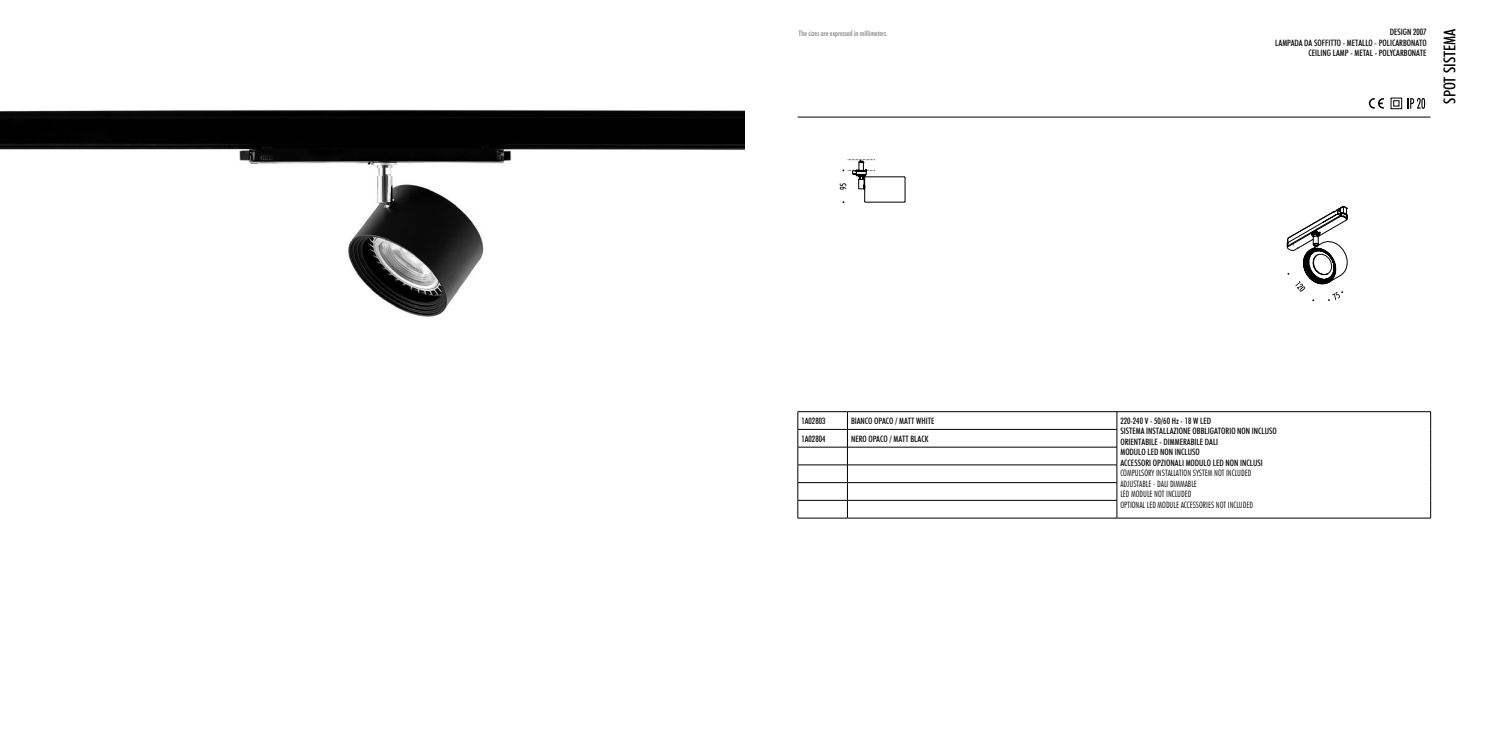
<style>
.page{position:relative;width:1489px;height:745px;background:#fff}
.page>*{position:absolute;margin:0;border:0;box-sizing:border-box;transform-origin:0 0}
.t1{font:500 condensed 16.25px "Futura BT";color:#000}
.t2{font:500 condensed 8.75px/10.5px "Futura BT";color:#000;text-align:right}
.t3{font:300 condensed 8.75px/10.5px "Futura BT";color:#000}
.t4{font:500 condensed 7.5px "Futura BT";color:#808080}
</style>
<div class="page">
<hr style="left:797px;top:117px;width:633px;height:1px;background:#000">
<svg style="left:1368px;top:98px;width:15px;height:11px"></svg>
<svg style="left:1390px;top:97px;width:34px;height:12px"></svg>
<svg style="left:839px;top:159px;width:66px;height:44px"></svg>
<svg style="left:1286px;top:206px;width:61px;height:95px"></svg>
<hr style="left:797px;top:411px;width:50px;height:1px;background:#000">
<hr style="left:847px;top:411px;width:269px;height:1px;background:#000">
<hr style="left:797px;top:429px;width:50px;height:1px;background:#000">
<hr style="left:847px;top:429px;width:269px;height:1px;background:#000">
<hr style="left:797px;top:517px;width:50px;height:1px;background:#000">
<hr style="left:847px;top:517px;width:269px;height:1px;background:#000">
<hr style="left:797px;top:446px;width:50px;height:1px;background:#000">
<hr style="left:847px;top:446px;width:269px;height:1px;background:#000">
<hr style="left:797px;top:464px;width:50px;height:1px;background:#000">
<hr style="left:847px;top:464px;width:269px;height:1px;background:#000">
<hr style="left:797px;top:482px;width:50px;height:1px;background:#000">
<hr style="left:847px;top:482px;width:269px;height:1px;background:#000">
<hr style="left:797px;top:500px;width:50px;height:1px;background:#000">
<svg style="left:797px;top:411px;width:1px;height:106px"></svg>
<hr style="left:847px;top:500px;width:269px;height:1px;background:#000">
<svg style="left:847px;top:411px;width:1px;height:106px"></svg>
<hr style="left:1116px;top:411px;width:314px;height:1px;background:#000">
<svg style="left:1116px;top:411px;width:1px;height:106px"></svg>
<svg style="left:1430px;top:411px;width:1px;height:106px"></svg>
<hr style="left:1116px;top:517px;width:314px;height:1px;background:#000">
<img style="left:0;top:109px;width:744px;height:208px">
<p class="t4" style="left:798px;top:28px;width:90px">The sizes are expressed in millimeters.</p>
<p class="t2" style="left:1275px;top:27px;width:153px">DESIGN 2007<br>LAMPADA DA SOFFITTO - METALLO - POLICARBONATO<br>CEILING LAMP - METAL - POLYCARBONATE</p>
<h1 class="t1" style="left:1439px;top:104px;width:77px;rotate:-90deg">SPOT SISTEMA</h1>
<p class="t2" style="left:801px;top:415px;width:26px">1A02803</p>
<p class="t2" style="left:851px;top:415px;width:85px">BIANCO OPACO / MATT WHITE</p>
<p class="t2" style="left:1120px;top:415px;width:158px;text-align:left">220-240 V - 50/60 Hz - 18 W LED<br>SISTEMA INSTALLAZIONE OBBLIGATORIO NON INCLUSO ORIENTABILE - DIMMERABILE DALI<br>MODULO LED NON INCLUSO<br>ACCESSORI OPZIONALI MODULO LED NON INCLUSI</p>
<p class="t3" style="left:1120px;top:467px;width:134px">COMPULSORY INSTALLATION SYSTEM NOT INCLUDED ADJUSTABLE - DALI DIMMABLE<br>LED MODULE NOT INCLUDED<br>OPTIONAL LED MODULE ACCESSORIES NOT INCLUDED</p>
<p class="t2" style="left:801px;top:433px;width:26px">1A02804</p>
<p class="t2" style="left:851px;top:433px;width:79px">NERO OPACO / MATT BLACK</p>
</div>
